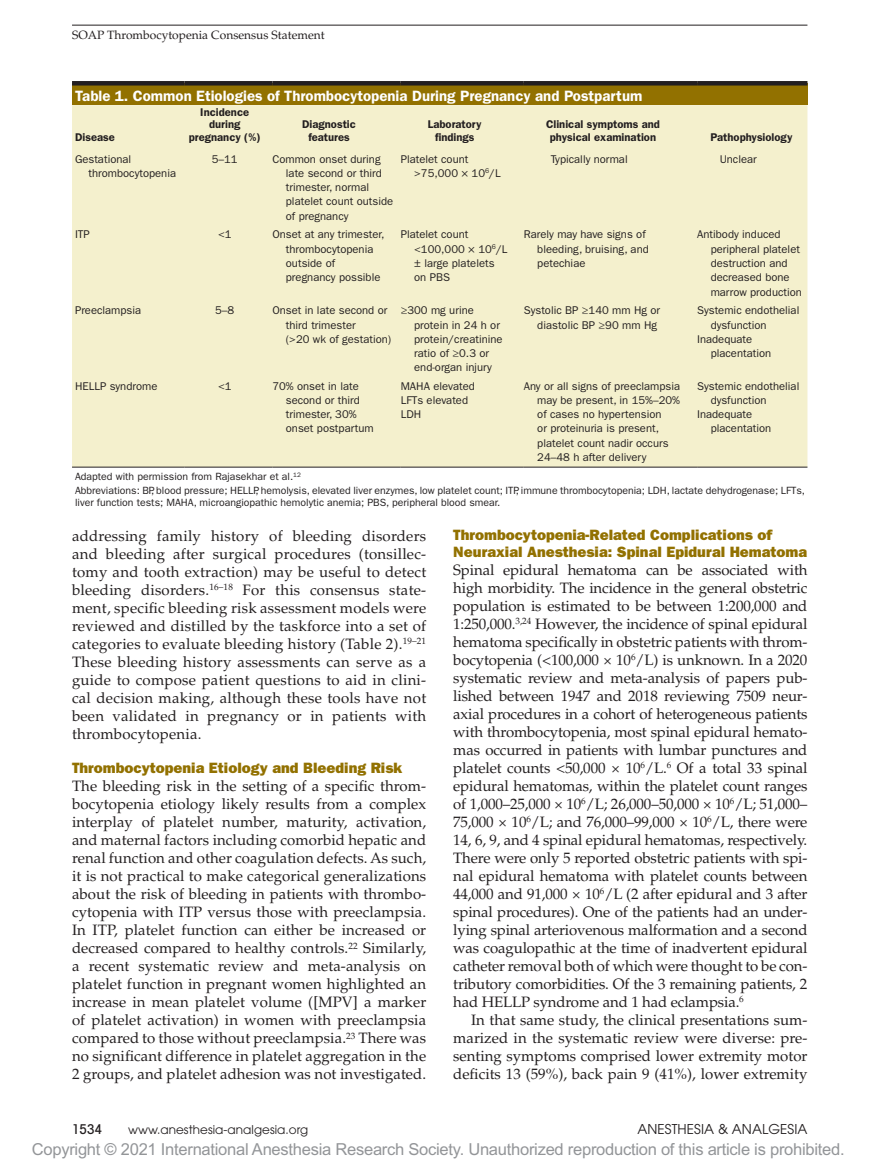
<style>
.page{position:relative;width:878px;height:1175px;background:#fff}
.page>*{position:absolute;margin:0;border:0;box-sizing:border-box;transform-origin:0 0}
.t1{font:16.5px "Arial MT Std";letter-spacing:-.015em;color:#939598}
.t2{font:15px/18px "Palatino LT Std";color:#231f20;text-align:justify}
.t3{font:15px/16.5px "ITC Franklin Gothic Std Hvy";color:#927100}
.t4{font:600 15px "ITC Franklin Gothic Std";color:#fff}
.t5{font:13.5px "Avant Garde";letter-spacing:.005em;color:#231f20}
.t6{font:500 condensed 13.5px "Avant Garde";color:#231f20}
.t7{font:12px "Palatino LT Std";color:#231f20}
.t8{font:12px "Avant Garde";letter-spacing:.005em;color:#231f20}
.t9{font:11.25px/14.2px "ITC Franklin Gothic Std";color:#231f20}
.t10{font:600 11.25px/12.8px "ITC Franklin Gothic Std";color:#231f20;text-align:center}
.t11{font:10.5px/13.5px "ITC Franklin Gothic Std";color:#231f20}
</style>
<div class="page">
<hr style="left:72px;top:25px;width:735px;height:1px;background:#231f20">
<div style="left:72px;top:83px;width:735px;height:22px;background:#927100"></div>
<div style="left:72px;top:105px;width:735px;height:362px;background:#f4f0cd"></div>
<div style="left:72px;top:81px;width:112px;height:5px;background:#231f20"></div>
<div style="left:184px;top:81px;width:88px;height:5px;background:#231f20"></div>
<div style="left:272px;top:81px;width:128px;height:5px;background:#231f20"></div>
<div style="left:400px;top:81px;width:124px;height:5px;background:#231f20"></div>
<div style="left:524px;top:81px;width:173px;height:5px;background:#231f20"></div>
<div style="left:697px;top:81px;width:110px;height:5px;background:#231f20"></div>
<hr style="left:72px;top:467px;width:112px;height:1px;background:#231f20">
<hr style="left:184px;top:467px;width:88px;height:1px;background:#231f20">
<hr style="left:272px;top:467px;width:128px;height:1px;background:#231f20">
<hr style="left:400px;top:467px;width:124px;height:1px;background:#231f20">
<hr style="left:524px;top:467px;width:173px;height:1px;background:#231f20">
<hr style="left:697px;top:467px;width:110px;height:1px;background:#231f20">
<p class="t7" style="left:72px;top:28px;width:254px">SOAP Thrombocytopenia Consensus Statement</p>
<p class="t4" style="left:75px;top:87px;width:569px">Table 1. Common Etiologies of Thrombocytopenia During Pregnancy and Postpartum</p>
<p class="t10" style="left:75px;top:131px;width:41px">Disease</p>
<p class="t10" style="left:189px;top:105px;width:73px">Incidence during pregnancy (%)</p>
<p class="t10" style="left:302px;top:118px;width:55px">Diagnostic features</p>
<p class="t10" style="left:428px;top:118px;width:55px">Laboratory findings</p>
<p class="t10" style="left:546px;top:118px;width:115px">Clinical symptoms and physical examination</p>
<p class="t10" style="left:710px;top:131px;width:84px">Pathophysiology</p>
<p class="t9" style="left:88px;top:152px;width:89px;text-indent:-14px">Gestational thrombocytopenia</p>
<p class="t9" style="left:212px;top:152px;width:27px">5–11</p>
<p class="t9" style="left:286px;top:152px;width:109px;text-indent:-14px">Common onset during late second or third trimester, normal platelet count outside of pregnancy</p>
<p class="t9" style="left:414px;top:152px;width:88px;text-indent:-14px">Platelet count &gt;75,000 × 10<sup>6</sup>/L</p>
<p class="t9" style="left:551px;top:152px;width:78px">Typically normal</p>
<p class="t9" style="left:719px;top:152px;width:39px">Unclear</p>
<p class="t9" style="left:75px;top:227px;width:16px">ITP</p>
<p class="t9" style="left:218px;top:227px;width:15px">&lt;1</p>
<p class="t9" style="left:286px;top:227px;width:100px;text-indent:-14px">Onset at any trimester, thrombocytopenia outside of pregnancy possible</p>
<p class="t9" style="left:414px;top:227px;width:95px;text-indent:-13px">Platelet count &lt;100,000 × 10<sup>6</sup>/L ± large platelets on PBS</p>
<p class="t9" style="left:537px;top:227px;width:113px;text-indent:-14px">Rarely may have signs of bleeding, bruising, and petechiae</p>
<p class="t9" style="left:710px;top:228px;width:93px;text-indent:-14px">Antibody induced peripheral platelet destruction and decreased bone marrow production</p>
<p class="t9" style="left:75px;top:303px;width:68px">Preeclampsia</p>
<p class="t9" style="left:215px;top:303px;width:21px">5–8</p>
<p class="t9" style="left:286px;top:303px;width:107px;text-indent:-14px">Onset in late second or third trimester<br>(&gt;20 wk of gestation)</p>
<p class="t9" style="left:414px;top:303px;width:90px;text-indent:-14px">≥300 mg urine protein in 24 h or protein/creatinine ratio of ≥0.3 or end-organ injury</p>
<p class="t9" style="left:524px;top:303px;width:138px;text-align:right">Systolic BP ≥140 mm Hg or diastolic BP ≥90 mm Hg</p>
<p class="t9" style="left:697px;top:303px;width:104px">Systemic endothelial</p>
<p class="t9" style="left:710px;top:318px;width:58px">dysfunction</p>
<p class="t9" style="left:697px;top:332px;width:57px">Inadequate</p>
<p class="t9" style="left:710px;top:346px;width:62px">placentation</p>
<p class="t9" style="left:75px;top:379px;width:84px">HELLP syndrome</p>
<p class="t9" style="left:218px;top:379px;width:15px">&lt;1</p>
<p class="t9" style="left:286px;top:379px;width:89px;text-indent:-14px">70% onset in late second or third trimester, 30% onset postpartum</p>
<p class="t9" style="left:400px;top:379px;width:76px">MAHA elevated<br>LFTs elevated<br>LDH</p>
<p class="t9" style="left:537px;top:379px;width:144px;text-indent:-14px">Any or all signs of preeclampsia may be present, in 15%–20% of cases no hypertension<br>or proteinuria is present, platelet count nadir occurs<br>24–48 h after delivery</p>
<p class="t9" style="left:697px;top:379px;width:104px">Systemic endothelial</p>
<p class="t9" style="left:710px;top:393px;width:58px">dysfunction</p>
<p class="t9" style="left:697px;top:407px;width:57px">Inadequate</p>
<p class="t9" style="left:710px;top:421px;width:62px">placentation</p>
<p class="t11" style="left:75px;top:470px;width:731px">Adapted with permission from Rajasekhar et al.<sup>12<br></sup>Abbreviations: BP, blood pressure; HELLP, hemolysis, elevated liver enzymes, low platelet count; ITP, immune thrombocytopenia; LDH, lactate dehydrogenase; LFTs,</p>
<p class="t11" style="left:75px;top:495px;width:427px">liver function tests; MAHA, microangiopathic hemolytic anemia; PBS, peripheral blood smear.</p>
<p class="t2" style="left:72px;top:527px;width:356px">addressing family history of bleeding disorders and bleeding after surgical procedures (tonsillec&shy;tomy and tooth extraction) may be useful to detect bleeding disorders.<sup>16–18</sup> For this consensus state&shy;ment, specific bleeding risk assessment models were reviewed and distilled by the taskforce into a set of categories to evaluate bleeding history (Table 2).<sup>19–21<br></sup>These bleeding history assessments can serve as a guide to compose patient questions to aid in clini&shy;cal decision making, although these tools have not been validated in pregnancy or in patients with thrombocytopenia.</p>
<p class="t3" style="left:72px;top:760px;width:331px">Thrombocytopenia Etiology and Bleeding Risk</p>
<p class="t2" style="left:72px;top:777px;width:356px">The bleeding risk in the setting of a specific throm&shy;bocytopenia etiology likely results from a complex interplay of platelet number, maturity, activation, and maternal factors including comorbid hepatic and renal function and other coagulation defects. As such, it is not practical to make categorical generalizations about the risk of bleeding in patients with thrombo&shy;cytopenia with ITP versus those with preeclampsia.<br>In ITP, platelet function can either be increased or decreased compared to healthy controls.<sup>22</sup> Similarly, a recent systematic review and meta-analysis on platelet function in pregnant women highlighted an increase in mean platelet volume ([MPV] a marker of platelet activation) in women with preeclampsia compared to those without preeclampsia.<sup>23</sup> There was no significant difference in platelet aggregation in the 2 groups, and platelet adhesion was not investigated.</p>
<p class="t3" style="left:453px;top:527px;width:355px">Thrombocytopenia-Related Complications of<br>Neuraxial Anesthesia: Spinal Epidural Hematoma</p>
<p class="t2" style="left:453px;top:561px;width:356px">Spinal epidural hematoma can be associated with high morbidity. The incidence in the general obstetric population is estimated to be between 1:200,000 and 1:250,000.<sup>3,24</sup> However, the incidence of spinal epidural hematoma specifically in obstetric patients with throm&shy;bocytopenia (&lt;100,000 × 10<sup>6</sup>/L) is unknown. In a 2020 systematic review and meta-analysis of papers pub&shy;lished between 1947 and 2018 reviewing 7509 neur&shy;axial procedures in a cohort of heterogeneous patients with thrombocytopenia, most spinal epidural hemato&shy;mas occurred in patients with lumbar punctures and platelet counts &lt;50,000 × 10<sup>6</sup>/L.<sup>6</sup> Of a total 33 spinal epidural hematomas, within the platelet count ranges of 1,000–25,000 × 10<sup>6</sup>/L; 26,000–50,000 × 10<sup>6</sup>/L; 51,000– 75,000 × 10<sup>6</sup>/L; and 76,000–99,000 × 10<sup>6</sup>/L, there were 14, 6, 9, and 4 spinal epidural hematomas, respectively.<br>There were only 5 reported obstetric patients with spi&shy;nal epidural hematoma with platelet counts between 44,000 and 91,000 × 10<sup>6</sup>/L (2 after epidural and 3 after spinal procedures). One of the patients had an under&shy;lying spinal arteriovenous malformation and a second was coagulopathic at the time of inadvertent epidural catheter removal both of which were thought to be con&shy;tributory comorbidities. Of the 3 remaining patients, 2 had HELLP syndrome and 1 had eclampsia.<sup>6</sup></p>
<p class="t2" style="left:453px;top:1011px;width:356px;text-indent:18px">In that same study, the clinical presentations sum&shy;marized in the systematic review were diverse: pre&shy;senting symptoms comprised lower extremity motor deficits 13 (59%), back pain 9 (41%), lower extremity</p>
<p class="t6" style="left:72px;top:1121px;width:32px">1534</p>
<p class="t8" style="left:128px;top:1123px;width:182px">www.anesthesia-analgesia.org</p>
<p class="t5" style="left:637px;top:1121px;width:164px">ANESTHESIA &amp; ANALGESIA</p>
<p class="t1" style="left:32px;top:1140px;width:814px">Copyright © 2021 International Anesthesia Research Society. Unauthorized reproduction of this article is prohibited.</p>
</div>
